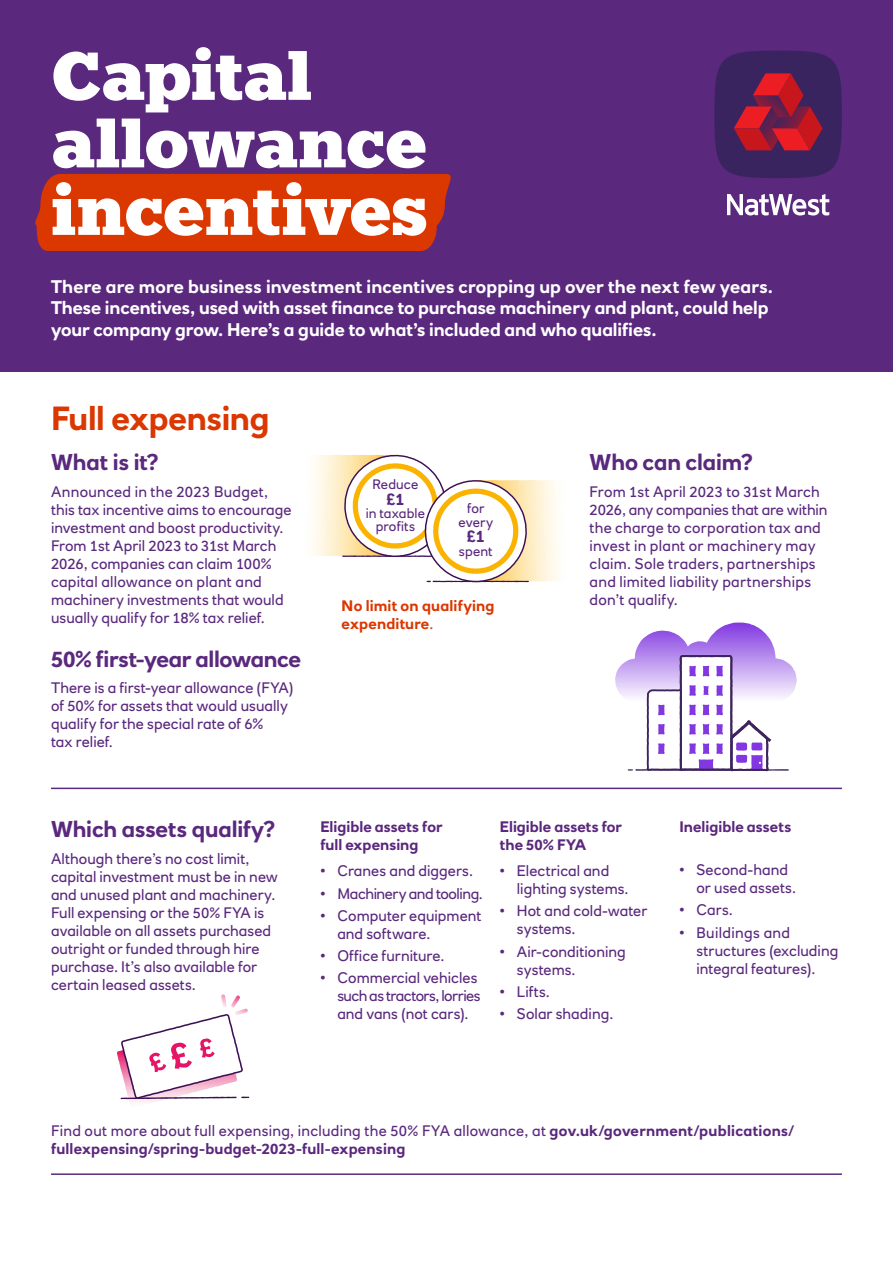
<style>
.page{position:relative;width:893px;height:1263px;background:#fff}
.page>*{position:absolute;margin:0;border:0;box-sizing:border-box;transform-origin:0 0}
.t1{font:900 67.5px/67.5px "Knile";letter-spacing:-.015em;color:#fff}
.t2{font:700 33px "RN House Sans";letter-spacing:-.01em;color:#db3700}
.t3{font:700 22.5px "RN House Sans";letter-spacing:-.01em;color:#5a287d}
.t4{font:700 18px/21.6px "RN House Sans";letter-spacing:-.005em;color:#fff}
.t5{font:700 16.5px "RN House Sans";color:#5a287d}
.t6{font:15px/18px "RN House Sans";letter-spacing:.005em;color:#5a287d}
.t7{font:700 15px/18px "RN House Sans";letter-spacing:.005em;color:#5a287d}
.t8{font:700 15px/18px "RN House Sans";letter-spacing:.01em;color:#db3700}
.t9{font:15px "RN House Sans";letter-spacing:-.025em;color:#5a287d}
.t10{font:13.5px/13.5px "RN House Sans";letter-spacing:.01em;color:#5a287d;text-align:center}
.s1{font-weight:400}
</style>
<div class="page">
<div style="left:0;top:0;width:893px;height:372px;background:#5a287d"></div>
<div style="left:35px;top:174px;width:416px;height:77px;background:#db3700"></div>
<hr style="left:51px;top:788px;width:791px;height:1px;background:#5a287d">
<hr style="left:51px;top:1173px;width:791px;height:2px;background:#5a287d">
<div style="left:714px;top:51px;width:128px;height:127px;background:#3a2460;border-radius:50%"></div>
<svg style="left:727px;top:194px;width:102px;height:22px"></svg>
<svg style="left:734px;top:73px;width:88px;height:77px"></svg>
<img style="left:615px;top:623px;width:121px;height:75px">
<svg style="left:628px;top:655px;width:161px;height:116px"></svg>
<img style="left:117px;top:1050px;width:49px;height:53px">
<svg style="left:121px;top:994px;width:128px;height:105px"></svg>
<svg style="left:342px;top:455px;width:187px;height:127px"></svg>
<h1 class="t1" style="left:51px;top:43px;width:379px">Capital allowance incentives</h1>
<p class="t4" style="left:51px;top:275px;width:724px">There are more business investment incentives cropping up over the next few years.<br>These incentives, used with asset finance to purchase machinery and plant, could help your company grow. Here’s a guide to what’s included and who qualifies.</p>
<h2 class="t2" style="left:51px;top:398px;width:220px">Full expensing</h2>
<h3 class="t3" style="left:51px;top:448px;width:110px">What is it?</h3>
<p class="t6" style="left:51px;top:482px;width:242px">Announced in the 2023 Budget, this tax incentive aims to encourage investment and boost productivity.<br>From 1st April 2023 to 31st March 2026, companies can claim 100% capital allowance on plant and machinery investments that would usually qualify for 18% tax relief.</p>
<h3 class="t3" style="left:51px;top:645px;width:252px">50% first-year allowance</h3>
<p class="t6" style="left:51px;top:679px;width:244px">There is a first-year allowance (FYA) of 50% for assets that would usually qualify for the special rate of 6%<br>tax relief.</p>
<p class="t10" style="left:372px;top:477px;width:47px">Reduce</p>
<p class="t5" style="left:386px;top:489px;width:20px">£1</p>
<p class="t10" style="left:366px;top:506px;width:61px">in taxable profits</p>
<p class="t10" style="left:459px;top:502px;width:36px">for every</p>
<p class="t5" style="left:467px;top:526px;width:20px">£1</p>
<p class="t10" style="left:459px;top:544px;width:35px">spent</p>
<p class="t8" style="left:342px;top:597px;width:155px">No limit on qualifying expenditure<span class="s1">.</span></p>
<h3 class="t3" style="left:590px;top:448px;width:165px">Who can claim?</h3>
<p class="t6" style="left:590px;top:482px;width:239px">From 1st April 2023 to 31st March<br>2026, any companies that are within the charge to corporation tax and invest in plant or machinery may claim. Sole traders, partnerships and limited liability partnerships don’t qualify.</p>
<h3 class="t3" style="left:51px;top:815px;width:226px">Which assets qualify?</h3>
<p class="t6" style="left:51px;top:849px;width:228px">Although there’s no cost limit, capital investment must be in new and unused plant and machinery.<br>Full expensing or the 50% FYA is available on all assets purchased outright or funded through hire purchase. It’s also available for certain leased assets.</p>
<p class="t7" style="left:320px;top:817px;width:124px">Eligible assets for full expensing</p>
<p class="t6" style="left:320px;top:862px;width:154px">• Cranes and diggers.</p>
<p class="t9" style="left:320px;top:884px;width:164px">• Machinery and tooling.</p>
<p class="t6" style="left:337px;top:906px;width:146px;text-indent:-17px">• Computer equipment and software.</p>
<p class="t6" style="left:320px;top:947px;width:126px">• Office furniture.</p>
<p class="t6" style="left:337px;top:969px;width:145px;text-indent:-17px">• Commercial vehicles such as tractors, lorries and vans (not cars).</p>
<p class="t7" style="left:500px;top:817px;width:124px">Eligible assets for the 50% FYA</p>
<p class="t6" style="left:517px;top:862px;width:113px;text-indent:-17px">• Electrical and lighting systems.</p>
<p class="t6" style="left:517px;top:902px;width:132px;text-indent:-17px">• Hot and cold-water systems.</p>
<p class="t6" style="left:517px;top:942px;width:110px;text-indent:-17px">• Air-conditioning systems.</p>
<p class="t6" style="left:500px;top:983px;width:52px">• Lifts.</p>
<p class="t6" style="left:500px;top:1005px;width:115px">• Solar shading.</p>
<p class="t7" style="left:679px;top:817px;width:113px">Ineligible assets</p>
<p class="t6" style="left:696px;top:861px;width:101px;text-indent:-17px">• Second-hand or used assets.</p>
<p class="t6" style="left:679px;top:901px;width:55px">• Cars.</p>
<p class="t6" style="left:696px;top:923px;width:143px;text-indent:-17px">• Buildings and structures (excluding integral features).</p>
<p class="t7" style="left:51px;top:1121px;width:744px"><span class="s1">Find out more about full expensing, including the 50% FYA allowance, at</span> gov.uk/government/publications/ fullexpensing/spring-budget-2023-full-expensing</p>
</div>
